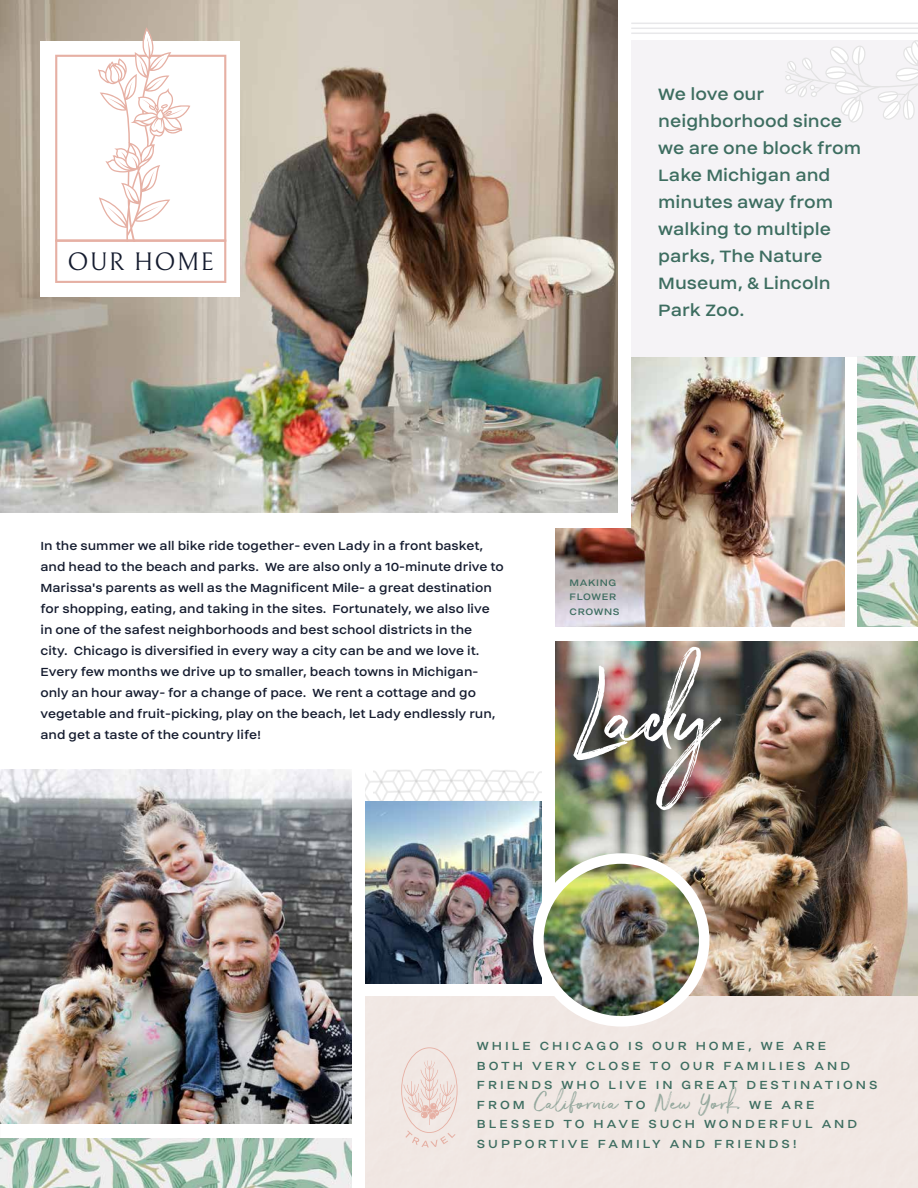
<style>
.page{position:relative;width:918px;height:1188px;background:#fff}
.page>*{position:absolute;margin:0;border:0;box-sizing:border-box;transform-origin:0 0}
.t1{font:194.7px "The Saturday";color:#fff}
.t2{font:45px "The Saturday";color:#93a79c}
.t3{font:25.5px "Bellefair";letter-spacing:.05em;color:#141b2e}
.t4{font:21px/27px "Helmet";color:#3d6d60}
.t5{font:15px/21px "Helmet";color:#141b2e}
.t6{font:15px/19.5px "Helmet";letter-spacing:.2em;color:#3d6d60}
.t7{font:12px/14.4px "Helmet";letter-spacing:.05em;color:#3d6d60}
.s1{color:#93a79c}
</style>
<div class="page">
<img style="left:373px;top:770px;width:169px;height:31px">
<img style="left:555px;top:357px;width:289px;height:270px">
<div style="left:0;top:0;width:631px;height:527px;background:#fff"></div>
<hr style="left:631px;top:33px;width:287px;height:1px;background:#e8e8ea">
<hr style="left:631px;top:28px;width:287px;height:1px;background:#e8e8ea">
<hr style="left:631px;top:23px;width:287px;height:1px;background:#e8e8ea">
<div style="left:631px;top:40px;width:287px;height:317px;background:#f5f3f6"></div>
<img style="left:0;top:0;width:618px;height:513px">
<div style="left:41px;top:41px;width:199px;height:255px;background:#fff"></div>
<svg style="left:55px;top:27px;width:171px;height:256px"></svg>
<div style="left:83px;top:242px;width:116px;height:31px;background:#fff"></div>
<svg style="left:785px;top:40px;width:133px;height:83px"></svg>
<img style="left:365px;top:801px;width:177px;height:182px">
<img style="left:0;top:770px;width:352px;height:354px">
<img style="left:555px;top:642px;width:363px;height:355px">
<img style="left:538px;top:859px;width:166px;height:162px">
<div style="left:533px;top:853px;width:176px;height:174px;border:10px solid #fff;border-radius:50%"></div>
<svg style="left:401px;top:1047px;width:57px;height:101px;background:#efdfda"></svg>
<img style="left:858px;top:357px;width:60px;height:270px">
<img style="left:0;top:1138px;width:352px;height:50px">
<h3 class="t3" style="left:67px;top:248px;width:148px">OUR HOME</h3>
<h3 class="t4" style="left:658px;top:81px;width:204px">We love our neighborhood since we are one block from<br>Lake Michigan and minutes away from walking to multiple parks, The Nature<br>Museum, &amp; Lincoln<br>Park Zoo.</h3>
<p class="t5" style="left:40px;top:536px;width:465px">In the summer we all bike ride together- even Lady in a front basket, and head to the beach and parks. We are also only a 10-minute drive to Marissa's parents as well as the Magnificent Mile- a great destination for shopping, eating, and taking in the sites. Fortunately, we also live in one of the safest neighborhoods and best school districts in the<br>city. Chicago is diversified in every way a city can be and we love it.<br>Every few months we drive up to smaller, beach towns in Michigan&shy;only an hour away- for a change of pace. We rent a cottage and go vegetable and fruit-picking, play on the beach, let Lady endlessly run, and get a taste of the country life!</p>
<p class="t7" style="left:570px;top:576px;width:51px">MAKING<br>FLOWER<br>CROWNS</p>
<h1 class="t1" style="left:573px;top:561px;width:148px">Lady</h1>
<p class="t6" style="left:477px;top:1036px;width:402px">WHILE CHICAGO IS OUR HOME, WE ARE<br>BOTH VERY CLOSE TO OUR FAMILIES AND<br>FRIENDS WHO LIVE IN GREAT DESTINATIONS<br>FROM</p>
<h2 class="t2" style="left:655px;top:1067px;width:83px">New York</h2>
<h2 class="t2" style="left:534px;top:1067px;width:86px">California</h2>
<p class="t6" style="left:625px;top:1095px;width:23px">TO</p>
<p class="t6" style="left:477px;top:1095px;width:382px;text-indent:260px"><span class="s1">.</span> WE ARE<br>BLESSED TO HAVE SUCH WONDERFUL AND<br>SUPPORTIVE FAMILY AND FRIENDS!</p>
</div>
